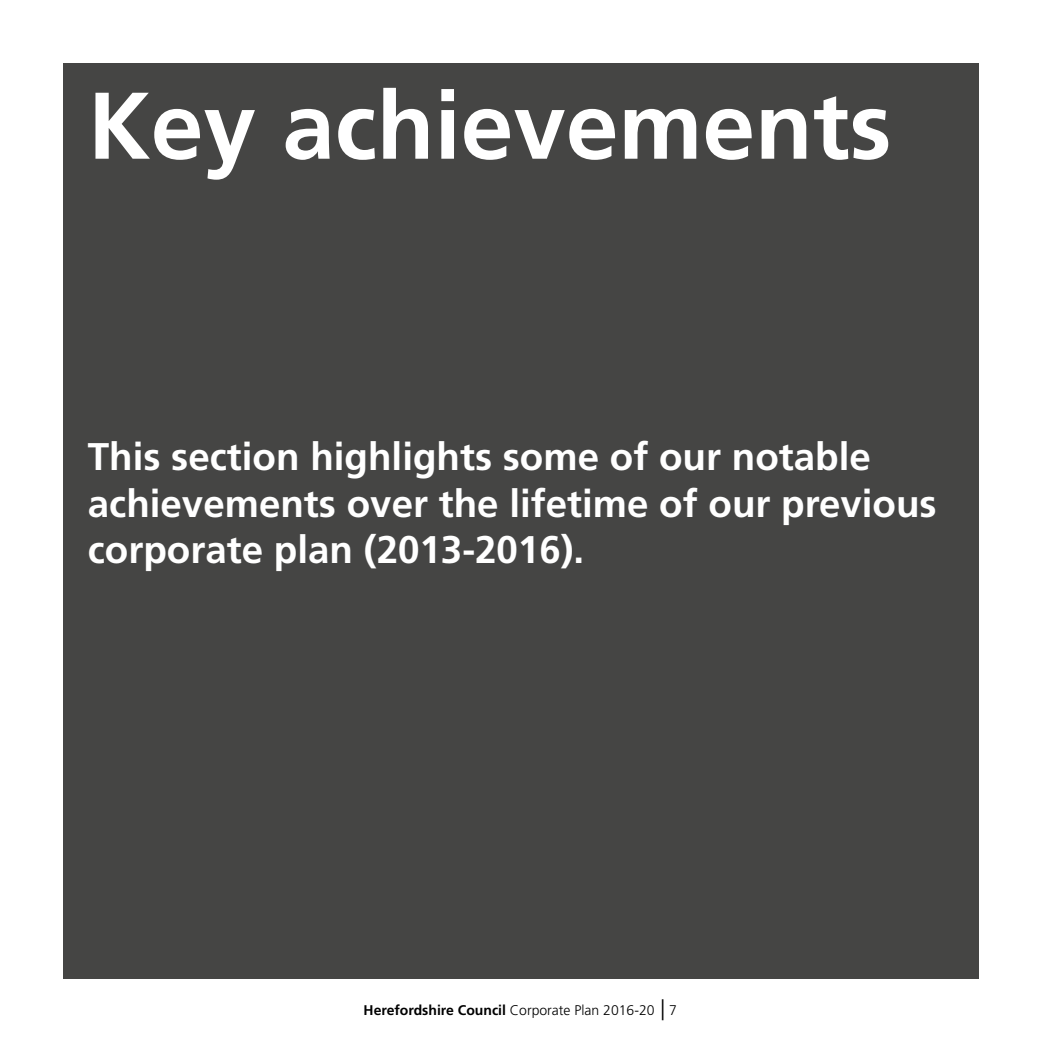
<style>
.page{position:relative;width:1042px;height:1042px;background:#fff}
.page>*{position:absolute;margin:0;border:0;box-sizing:border-box;transform-origin:0 0}
.t1{font:700 94.5px "Frutiger";color:#fff}
.t2{font:700 38.5px/46.2px "Frutiger";color:#fff}
.t3{font:300 14px "Frutiger";color:#000}
.s1{font-weight:700}
.s2{font-size:21px}
</style>
<div class="page">
<div style="left:63px;top:63px;width:916px;height:916px;background:#454544"></div>
<h1 class="t1" style="left:88px;top:70px;width:805px">Key achievements</h1>
<p class="t2" style="left:88px;top:434px;width:850px">This section highlights some of our notable achievements over the lifetime of our previous corporate plan (2013-2016).</p>
<p class="t3" style="left:364px;top:1002px;width:315px"><span class="s1">Herefordshire Council</span> Corporate Plan 2016-20 <span class="s2">|</span> 7</p>
</div>
